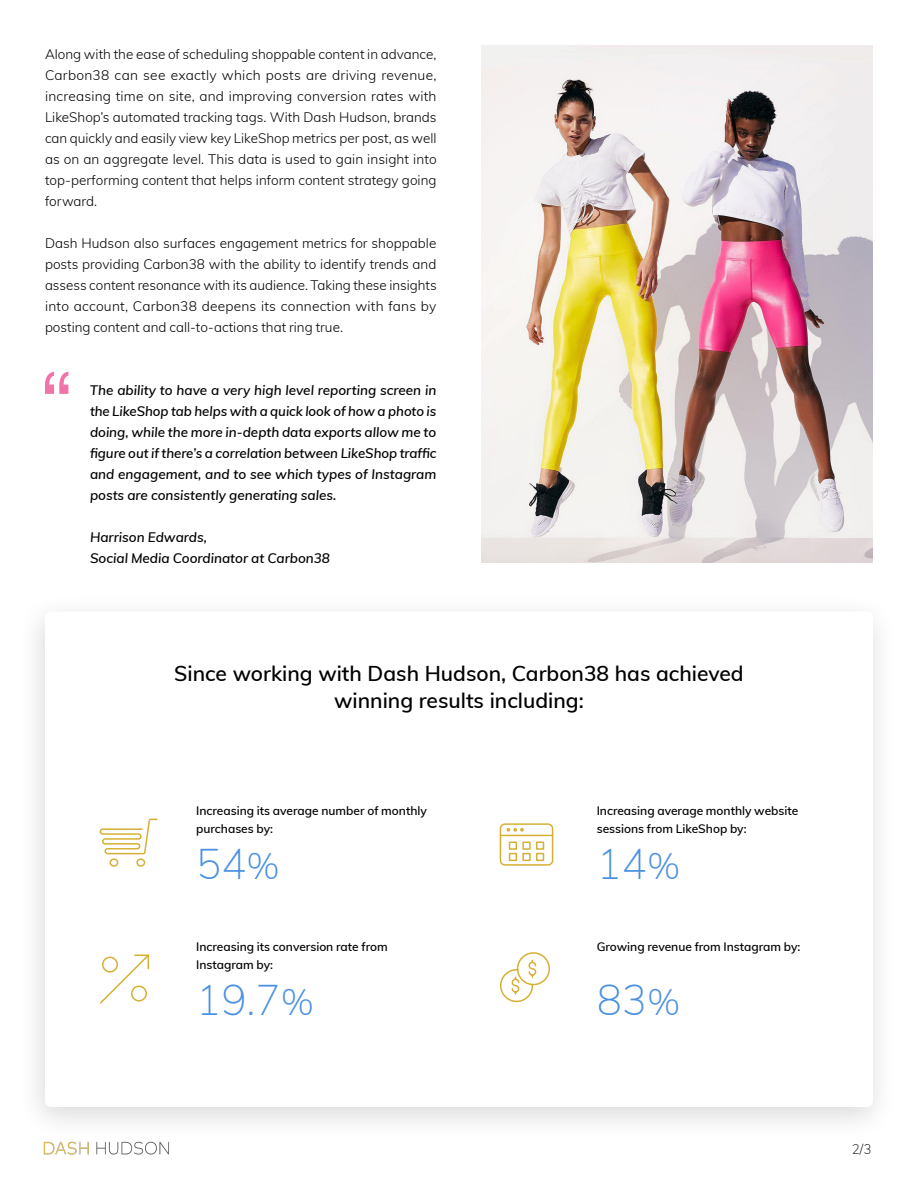
<style>
.page{position:relative;width:918px;height:1188px;background:#fff}
.page>*{position:absolute;margin:0;border:0;box-sizing:border-box;transform-origin:0 0}
.t1{font:200 42px "Muli";color:#4990e2}
.t2{font:600 21px/27px "Muli";color:#000;text-align:center}
.t3{font:300 13.5px/21px "Muli";color:#000;text-align:justify}
.t4{font:italic 600 13.5px/21px "Muli";color:#000;text-align:justify}
.t5{font:200 13.5px "Muli";color:#000}
.t6{font:600 12px/18px "Muli";color:#000}
.s1{font-size:36px}
</style>
<div class="page">
<img style="left:44px;top:1142px;width:125px;height:13px">
<div style="left:17px;top:592px;width:882px;height:549px;background:#000;opacity:.15"></div>
<div style="left:45px;top:611px;width:828px;height:496px;background:#fff;border-radius:6px"></div>
<svg style="left:99px;top:818px;width:59px;height:49px"></svg>
<svg style="left:100px;top:954px;width:50px;height:50px"></svg>
<svg style="left:499px;top:823px;width:55px;height:43px"></svg>
<svg style="left:500px;top:952px;width:50px;height:51px"></svg>
<svg style="left:45px;top:372px;width:23px;height:22px"></svg>
<img style="left:482px;top:45px;width:391px;height:518px">
<p class="t3" style="left:45px;top:43px;width:393px">Along with the ease of scheduling shoppable content in advance, Carbon38 can see exactly which posts are driving revenue, increasing time on site, and improving conversion rates with LikeShop’s automated tracking tags. With Dash Hudson, brands can quickly and easily view key LikeShop metrics per post, as well as on an aggregate level. This data is used to gain insight into top-performing content that helps inform content strategy going forward.</p>
<p class="t3" style="left:45px;top:232px;width:393px">Dash Hudson also surfaces engagement metrics for shoppable posts providing Carbon38 with the ability to identify trends and assess content resonance with its audience. Taking these insights into account, Carbon38 deepens its connection with fans by posting content and call-to-actions that ring true.</p>
<p class="t4" style="left:90px;top:379px;width:348px">The ability to have a very high level reporting screen in the LikeShop tab helps with a quick look of how a photo is doing, while the more in-depth data exports allow me to figure out if there’s a correlation between LikeShop traffic and engagement, and to see which types of Instagram posts are consistently generating sales.</p>
<p class="t4" style="left:90px;top:526px;width:242px">Harrison Edwards,<br>Social Media Coordinator at Carbon38</p>
<h2 class="t2" style="left:174px;top:659px;width:571px">Since working with Dash Hudson, Carbon38 has achieved winning results including:</h2>
<p class="t6" style="left:196px;top:801px;width:232px">Increasing its average number of monthly purchases by:</p>
<h1 class="t1" style="left:196px;top:834px;width:85px">54<span class="s1">%</span></h1>
<p class="t6" style="left:196px;top:937px;width:193px">Increasing its conversion rate from<br>Instagram by:</p>
<h1 class="t1" style="left:196px;top:970px;width:119px">19.7<span class="s1">%</span></h1>
<p class="t6" style="left:597px;top:801px;width:203px">Increasing average monthly website sessions from LikeShop by:</p>
<h1 class="t1" style="left:597px;top:834px;width:85px">14<span class="s1">%</span></h1>
<p class="t6" style="left:597px;top:937px;width:205px">Growing revenue from Instagram by:</p>
<h1 class="t1" style="left:597px;top:970px;width:85px">83<span class="s1">%</span></h1>
<p class="t5" style="left:852px;top:1139px;width:21px">2/3</p>
</div>
